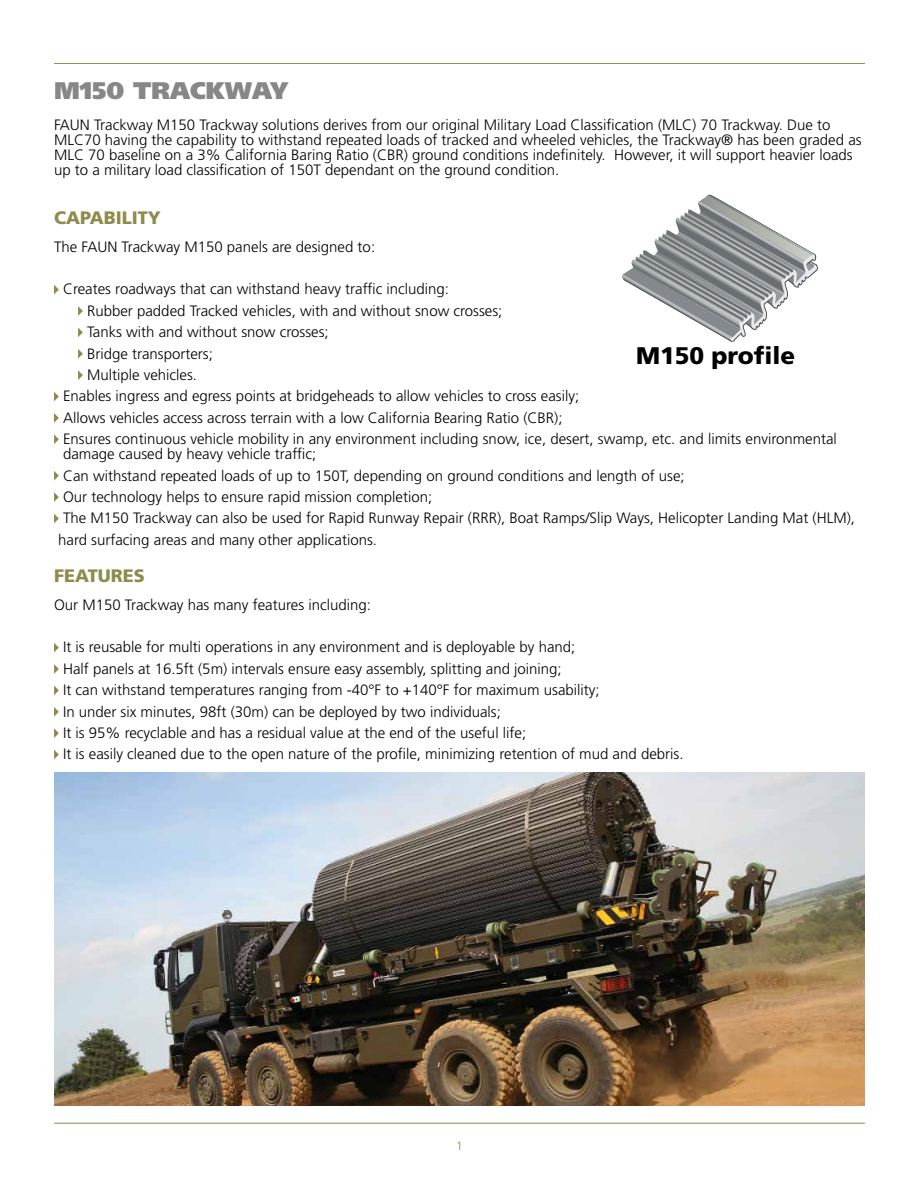
<style>
.page{position:relative;width:919px;height:1187px;background:#fff}
.page>*{position:absolute;margin:0;border:0;box-sizing:border-box;transform-origin:0 0}
.t1{font:900 24px "Frutiger LT Std";color:#878787}
.t2{font:900 24px "Frutiger LT Std";color:#000}
.t3{font:900 18px "Frutiger LT Std";color:#8e8b4d}
.t4{font:300 15px/21.5px "Frutiger LT Std";color:#000}
.t5{font:300 12px "Frutiger LT Std";color:#8e8b4d}
</style>
<div class="page">
<img style="left:54px;top:772px;width:810px;height:333px">
<svg style="left:54px;top:285px;width:5px;height:9px"></svg>
<svg style="left:78px;top:306px;width:5px;height:10px"></svg>
<svg style="left:78px;top:327px;width:5px;height:10px"></svg>
<svg style="left:78px;top:349px;width:5px;height:9px"></svg>
<svg style="left:78px;top:370px;width:5px;height:10px"></svg>
<svg style="left:54px;top:392px;width:5px;height:9px"></svg>
<svg style="left:54px;top:413px;width:5px;height:10px"></svg>
<svg style="left:54px;top:434px;width:5px;height:10px"></svg>
<svg style="left:54px;top:471px;width:5px;height:9px"></svg>
<svg style="left:54px;top:492px;width:5px;height:10px"></svg>
<svg style="left:54px;top:514px;width:5px;height:9px"></svg>
<svg style="left:54px;top:643px;width:5px;height:9px"></svg>
<svg style="left:54px;top:664px;width:5px;height:9px"></svg>
<svg style="left:54px;top:685px;width:5px;height:10px"></svg>
<svg style="left:54px;top:707px;width:5px;height:9px"></svg>
<svg style="left:54px;top:728px;width:5px;height:10px"></svg>
<svg style="left:54px;top:750px;width:5px;height:9px"></svg>
<svg style="left:622px;top:194px;width:196px;height:148px"></svg>
<hr style="left:54px;top:63px;width:810px;height:1px;background:#8e8b4d">
<hr style="left:54px;top:1122px;width:810px;height:1px;background:#8e8b4d">
<h1 class="t1" style="left:54px;top:76px;width:236px">M150 TRACKWAY</h1>
<p class="t4" style="left:54px;top:118px;width:809px;line-height:15px">FAUN Trackway M150 Trackway solutions derives from our original Military Load Classification (MLC) 70 Trackway. Due to MLC70 having the capability to withstand repeated loads of tracked and wheeled vehicles, the Trackway® has been graded as MLC 70 baseline on a 3% California Baring Ratio (CBR) ground conditions indefinitely. However, it will support heavier loads up to a military load classification of 150T dependant on the ground condition.</p>
<p class="t3" style="left:54px;top:207px;width:108px">CAPABILITY</p>
<p class="t4" style="left:54px;top:236px;width:322px">The FAUN Trackway M150 panels are designed to:</p>
<p class="t4" style="left:63px;top:279px;width:387px">Creates roadways that can withstand heavy traffic including:</p>
<p class="t4" style="left:87px;top:300px;width:417px">Rubber padded Tracked vehicles, with and without snow crosses;</p>
<p class="t4" style="left:87px;top:321px;width:243px">Tanks with and without snow crosses;</p>
<p class="t4" style="left:87px;top:343px;width:127px">Bridge transporters;</p>
<p class="t4" style="left:87px;top:364px;width:111px">Multiple vehicles.</p>
<p class="t4" style="left:63px;top:385px;width:517px">Enables ingress and egress points at bridgeheads to allow vehicles to cross easily;</p>
<p class="t4" style="left:63px;top:407px;width:501px">Allows vehicles access across terrain with a low California Bearing Ratio (CBR);</p>
<p class="t4" style="left:63px;top:428px;width:775px">Ensures continuous vehicle mobility in any environment including snow, ice, desert, swamp, etc. and limits environmental</p>
<p class="t4" style="left:63px;top:443px;width:255px">damage caused by heavy vehicle traffic;</p>
<p class="t4" style="left:63px;top:465px;width:623px">Can withstand repeated loads of up to 150T, depending on ground conditions and length of use;</p>
<p class="t4" style="left:63px;top:486px;width:370px">Our technology helps to ensure rapid mission completion;</p>
<p class="t4" style="left:63px;top:507px;width:793px">The M150 Trackway can also be used for Rapid Runway Repair (RRR), Boat Ramps/Slip Ways, Helicopter Landing Mat (HLM),</p>
<p class="t4" style="left:58px;top:529px;width:320px">hard surfacing areas and many other applications.</p>
<p class="t3" style="left:54px;top:564px;width:92px">FEATURES</p>
<p class="t4" style="left:54px;top:594px;width:318px">Our M150 Trackway has many features including:</p>
<p class="t4" style="left:63px;top:636px;width:622px">It is reusable for multi operations in any environment and is deployable by hand;<br>Half panels at 16.5ft (5m) intervals ensure easy assembly, splitting and joining;<br>It can withstand temperatures ranging from -40°F to +140°F for maximum usability;<br>In under six minutes, 98ft (30m) can be deployed by two individuals;<br>It is 95% recyclable and has a residual value at the end of the useful life;<br>It is easily cleaned due to the open nature of the profile, minimizing retention of mud and debris.</p>
<h1 class="t2" style="left:636px;top:341px;width:161px">M150 profile</h1>
<p class="t5" style="left:456px;top:1138px;width:8px">1</p>
</div>
